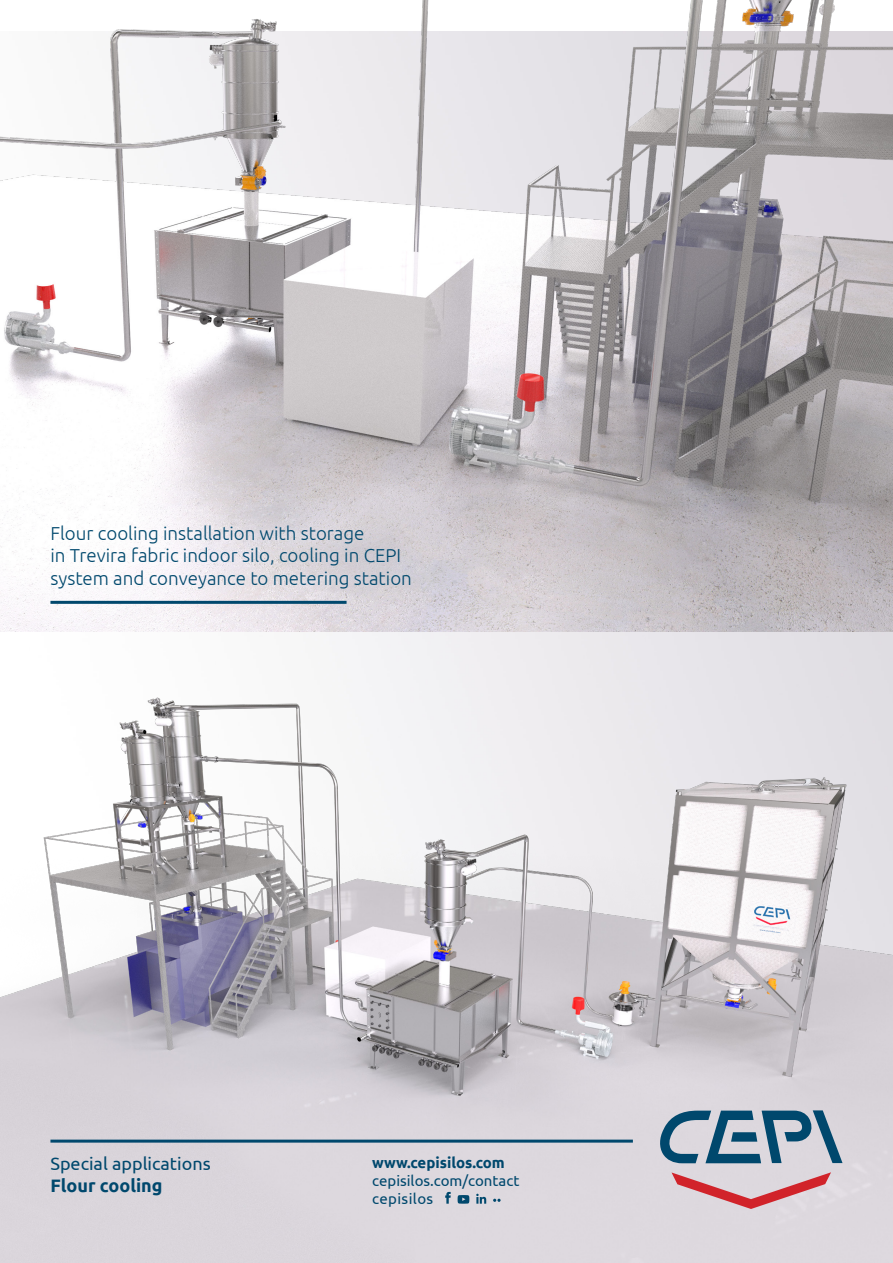
<style>
.page{position:relative;width:893px;height:1263px;background:#fff}
.page>*{position:absolute;margin:0;border:0;box-sizing:border-box;transform-origin:0 0}
.t1{font:300 18.75px/22.5px "Ubuntu";color:#00486d}
.t2{font:18px/21.6px "Ubuntu";color:#00486d}
.t3{font:15px/18px "Ubuntu";color:#00486d}
.t4{font:700 15px "Ubuntu";color:#00486d}
.s1{font-weight:700}
</style>
<div class="page">
<img style="left:0;top:673px;width:893px;height:590px">
<svg style="left:659px;top:1110px;width:183px;height:53px;background:#819caf"></svg>
<svg style="left:671px;top:1172px;width:160px;height:37px;background:#daaab0"></svg>
<hr style="left:50px;top:1139px;width:583px;height:3px;background:#00486d">
<svg style="left:445px;top:1192px;width:6px;height:12px"></svg>
<svg style="left:458px;top:1195px;width:11px;height:9px"></svg>
<svg style="left:476px;top:1194px;width:10px;height:10px"></svg>
<svg style="left:493px;top:1199px;width:8px;height:3px"></svg>
<img style="left:0;top:0;width:893px;height:631px">
<hr style="left:50px;top:601px;width:297px;height:3px;background:#00486d">
<p class="t1" style="left:50px;top:521px;width:363px">Flour cooling installation with storage<br>in Trevira fabric indoor silo, cooling in CEPI system and conveyance to metering station</p>
<p class="t2" style="left:50px;top:1152px;width:162px">Special applications<br><span class="s1">Flour cooling</span></p>
<p class="t4" style="left:372px;top:1153px;width:134px">www.cepisilos.com</p>
<p class="t3" style="left:372px;top:1171px;width:149px">cepisilos.com/contact cepisilos</p>
</div>
